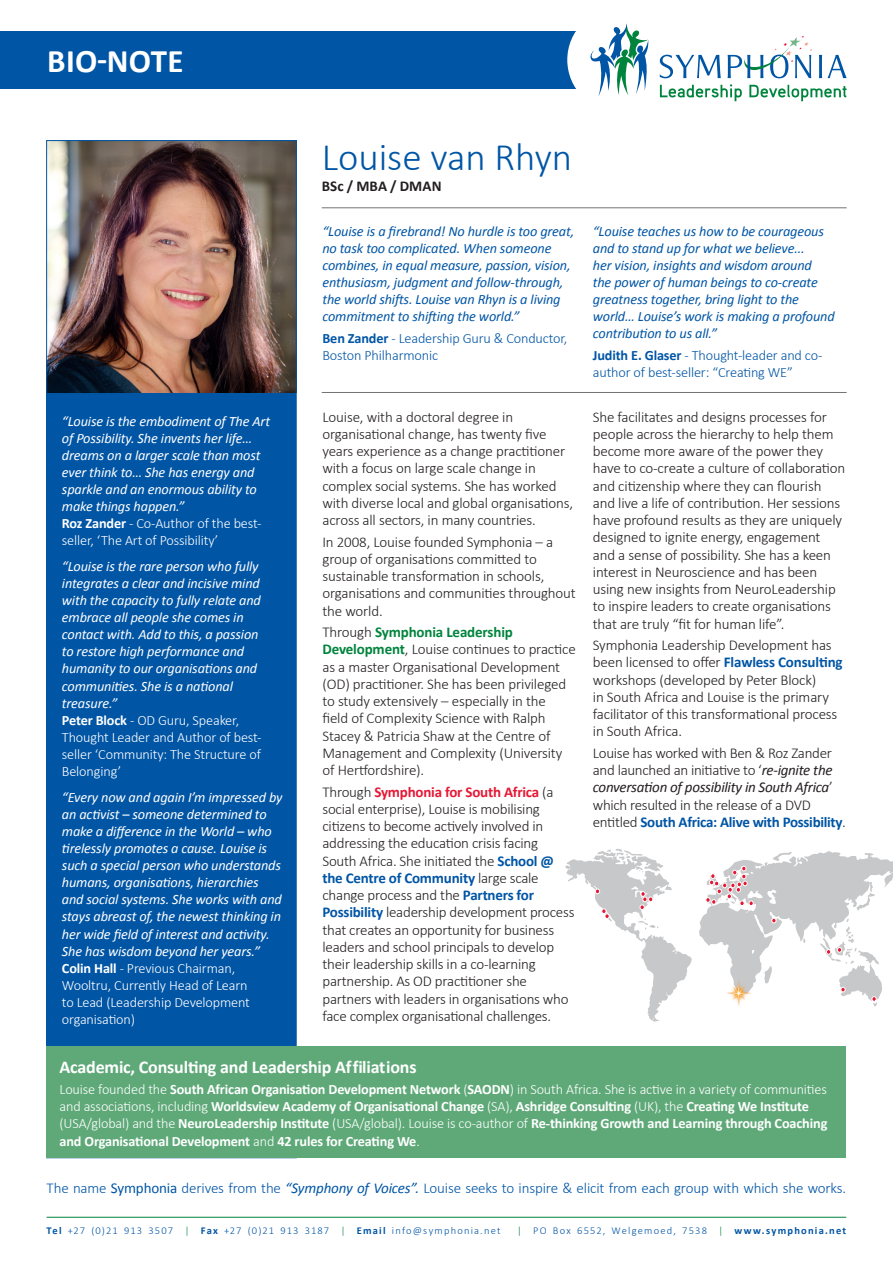
<style>
.page{position:relative;width:893px;height:1263px;background:#fff}
.page>*{position:absolute;margin:0;border:0;box-sizing:border-box;transform-origin:0 0}
.Sym_Heading_1{font:300 39px "Calibri";color:#0155a5}
.Sym_White_Heading{font:700 33px "Calibri";letter-spacing:.01em;color:#fff}
.t1{font:700 18px "Calibri";letter-spacing:-.01em;color:#fff}
.t2{font:300 15px/17.2px "Calibri";letter-spacing:-.01em;color:#231f20}
.t3{font:300 15px "Calibri";letter-spacing:-.01em;color:#0155a5}
.Sym_Body_Bold{font:700 15px "Calibri";letter-spacing:.005em;color:#231f20}
.t4{font:italic 14.25px/17.1px "Calibri";letter-spacing:-.01em;color:#fff}
.t5{font:italic 14.25px/17.1px "Calibri";letter-spacing:-.01em;color:#0155a5}
.t6{font:700 14.25px/17.1px "Calibri";letter-spacing:-.01em;color:#fff}
.t7{font:300 14.25px/17.1px "Calibri";letter-spacing:-.01em;color:#0155a5}
.t8{font:300 10.5px "Calibri";letter-spacing:.11em;color:#0155a5}
.s1{font-weight:700;font-style:normal}
.s2{font-weight:300;font-style:normal}
.s3{font-weight:700}
.s4{font-weight:700;color:#00843d}
.s5{font-weight:700;color:#e51836}
.s6{font-weight:700;color:#0155a5}
.s7{font-weight:400;font-style:italic}
.s8{font-weight:300}
.s9{font-weight:400}
.s10{color:#00843d}
</style>
<div class="page">
<div style="left:0;top:31px;width:595px;height:58px;background:#0155a5"></div>
<div style="left:567px;top:8px;width:104px;height:104px;background:#fff;border-radius:50%"></div>
<hr style="left:47px;top:1217px;width:799px;height:1px;background:#00843d">
<svg style="left:819px;top:55px;width:28px;height:23px"></svg>
<svg style="left:660px;top:55px;width:61px;height:23px"></svg>
<svg style="left:590px;top:23px;width:58px;height:73px"></svg>
<svg style="left:728px;top:36px;width:84px;height:42px"></svg>
<svg style="left:660px;top:84px;width:186px;height:17px"></svg>
<div style="left:47px;top:141px;width:249px;height:1017px;background:#0155a5"></div>
<img style="left:48px;top:142px;width:247px;height:250px">
<hr style="left:322px;top:208px;width:525px;height:1px;background:#717275">
<hr style="left:322px;top:392px;width:525px;height:1px;background:#717275">
<div style="left:47px;top:1046px;width:799px;height:112px;background:#5fa979"></div>
<svg style="left:565px;top:849px;width:127px;height:172px"></svg>
<svg style="left:699px;top:851px;width:194px;height:156px"></svg>
<img style="left:725px;top:978px;width:28px;height:29px">
<p class="Sym_White_Heading" style="left:47px;top:40px;width:138px">BIO-NOTE</p>
<p class="t4" style="left:62px;top:412px;width:210px">“Louise is the embodiment of The Art of Possibility. She invents her life… dreams on a larger scale than most ever think to… She has energy and sparkle and an enormous ability to make things happen.”<br><span class="s1">Roz Zander</span> <span class="s2">- Co-Author of the best&shy;seller, ‘The Art of Possibility’</span></p>
<p class="t4" style="left:62px;top:557px;width:201px">“Louise is the rare person who fully integrates a clear and incisive mind with the capacity to fully relate and embrace all people she comes in contact with. Add to this, a passion to restore high performance and humanity to our organisations and communities. She is a national treasure.”<br><span class="s1">Peter Block</span> <span class="s2">- OD Guru, Speaker,<br>Thought Leader and Author of best&shy;seller ‘Community: The Structure of<br>Belonging’</span></p>
<p class="t4" style="left:62px;top:788px;width:222px">“Every now and again I’m impressed by an activist – someone determined to make a difference in the World – who tirelessly promotes a cause. Louise is such a special person who understands humans, organisations, hierarchies and social systems. She works with and stays abreast of, the newest thinking in her wide field of interest and activity.<br>She has wisdom beyond her years.” <span class="s1">Colin Hall</span> <span class="s2">- Previous Chairman, Wooltru, Currently Head of Learn<br>to Lead (Leadership Development organisation)</span></p>
<p class="Sym_Heading_1" style="left:322px;top:132px;width:252px">Louise van Rhyn</p>
<p class="Sym_Body_Bold" style="left:322px;top:176px;width:121px">BSc / MBA / DMAN</p>
<p class="t5" style="left:322px;top:222px;width:253px">“Louise is a firebrand! No hurdle is too great, no task too complicated. When someone combines, in equal measure, passion, vision, enthusiasm, judgment and follow-through, the world shifts. Louise van Rhyn is a living commitment to shifting the world.”</p>
<p class="t7" style="left:322px;top:329px;width:246px"><span class="s3">Ben Zander</span> - Leadership Guru &amp; Conductor,<br>Boston Philharmonic</p>
<p class="t2" style="left:322px;top:407px;width:252px">Louise, with a doctoral degree in organisational change, has twenty five years experience as a change practitioner with a focus on large scale change in complex social systems. She has worked with diverse local and global organisations, across all sectors, in many countries.</p>
<p class="t2" style="left:322px;top:532px;width:255px">In 2008, Louise founded Symphonia – a group of organisations committed to sustainable transformation in schools, organisations and communities throughout the world.</p>
<p class="t2" style="left:322px;top:623px;width:255px">Through <span class="s4">Symphonia Leadership Development</span>, Louise continues to practice as a master Organisational Development (OD) practitioner. She has been privileged to study extensively – especially in the<br>field of Complexity Science with Ralph Stacey &amp; Patricia Shaw at the Centre of Management and Complexity (University of Hertfordshire).</p>
<p class="t2" style="left:322px;top:782px;width:254px">Through <span class="s5">Symphonia for South Africa</span> (a social enterprise), Louise is mobilising citizens to become actively involved in addressing the education crisis facing South Africa. She initiated the <span class="s6">School @ the Centre of Community</span> large scale change process and the <span class="s6">Partners for Possibility</span> leadership development process that creates an opportunity for business leaders and school principals to develop their leadership skills in a co-learning partnership. As OD practitioner she partners with leaders in organisations who face complex organisational challenges.</p>
<p class="t5" style="left:593px;top:222px;width:243px">“Louise teaches us how to be courageous and to stand up for what we believe...<br>her vision, insights and wisdom around<br>the power of human beings to co-create greatness together, bring light to the world… Louise’s work is making a profound contribution to us all.”</p>
<p class="t7" style="left:593px;top:346px;width:231px"><span class="s3">Judith E. Glaser</span> - Thought-leader and co&shy;author of best-seller: “Creating WE”</p>
<p class="t2" style="left:593px;top:407px;width:254px">She facilitates and designs processes for people across the hierarchy to help them become more aware of the power they have to co-create a culture of collaboration and citizenship where they can flourish and live a life of contribution. Her sessions have profound results as they are uniquely designed to ignite energy, engagement and a sense of possibility. She has a keen interest in Neuroscience and has been using new insights from NeuroLeadership to inspire leaders to create organisations that are truly “fit for human life”.</p>
<p class="t2" style="left:593px;top:636px;width:251px">Symphonia Leadership Development has been licensed to offer <span class="s6">Flawless Consulting </span>workshops (developed by Peter Block)<br>in South Africa and Louise is the primary facilitator of this transformational process in South Africa.</p>
<p class="t2" style="left:593px;top:744px;width:255px">Louise has worked with Ben &amp; Roz Zander and launched an initiative to ‘<span class="s7">re-ignite the conversation of possibility in South Africa</span>’ which resulted in the release of a DVD entitled <span class="s6">South Africa: Alive with Possibility</span>.</p>
<p class="t1" style="left:60px;top:1055px;width:359px">Academic, Consulting and Leadership Aff iliations</p>
<p class="t6" style="left:60px;top:1081px;width:769px"><span class="s8">Louise founded the</span> South African Organisation Development Network <span class="s8">(</span>SAODN<span class="s8">) in South Africa. She is active in a variety of communities and associations, including</span> Worldsview Academy of Organisational Change <span class="s8">(SA),</span> Ashridge Consulting <span class="s8">(UK), the</span> Creating We Institute <span class="s8">(USA/global) and the</span> NeuroLeadership Institute <span class="s8">(USA/global). Louise is co-author of</span> Re-thinking Growth and Learning through Coaching and Organisational Development <span class="s8">and</span> 42 rules for Creating We<span class="s8">.</span></p>
<p class="t3" style="left:47px;top:1179px;width:801px">The name <span class="s9">Symphonia</span> derives from the <span class="s7">“Symphony of Voices”.</span> Louise seeks to inspire &amp; elicit from each group with which she works.</p>
<p class="t8" style="left:47px;top:1224px;width:455px"><span class="s3">Tel</span> +27 (0)21 913 3507 <span class="s10">|</span> <span class="s3">Fax</span> +27 (0)21 913 3187 <span class="s10">|</span> <span class="s3">Email</span> info@symphonia.net</p>
<p class="t8" style="left:517px;top:1224px;width:331px"><span class="s10">|</span> PO Box 6552, Welgemoed, 7538 <span class="s10">|</span> <span class="s3">www.symphonia.net</span></p>
</div>
